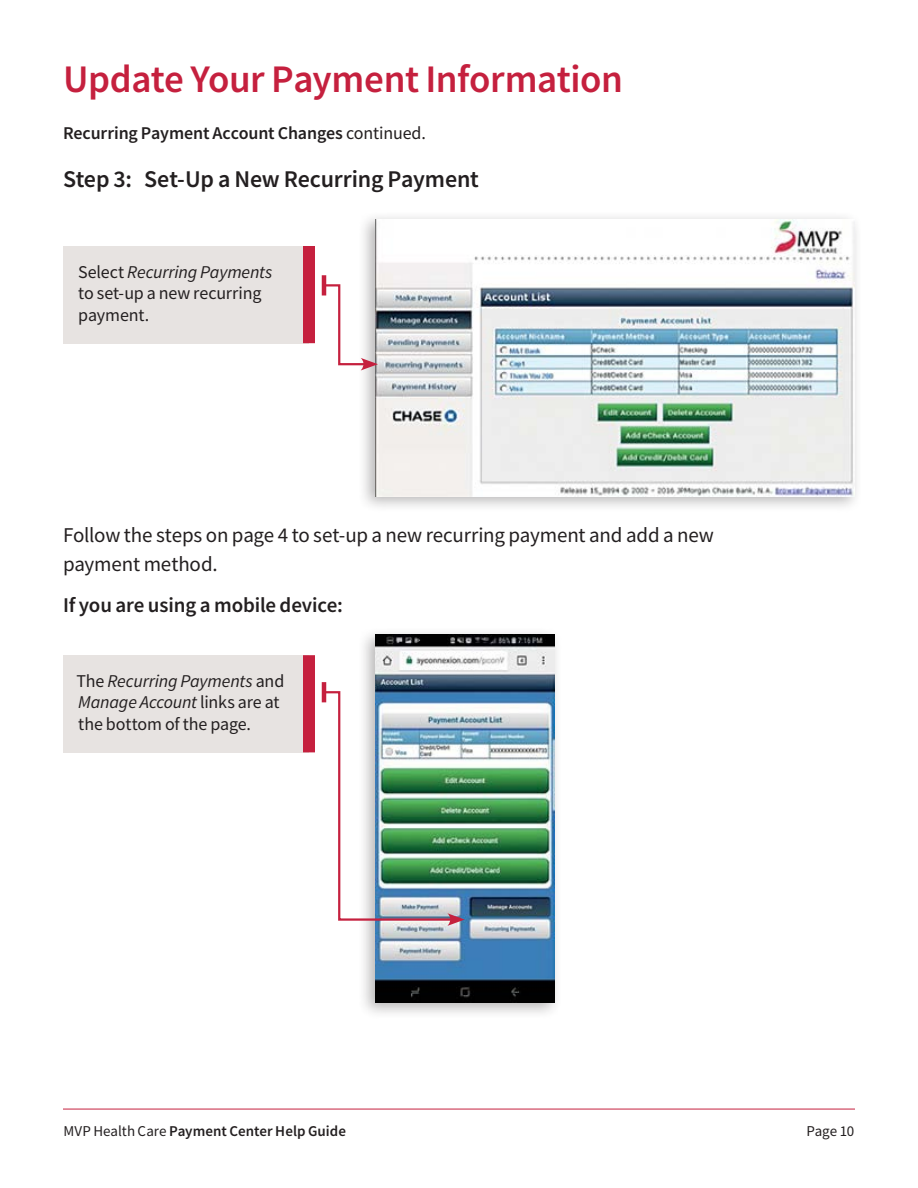
<style>
.page{position:relative;width:918px;height:1188px;background:#fff}
.page>*{position:absolute;margin:0;border:0;box-sizing:border-box;transform-origin:0 0}
.Title_Text{font:600 39px "Source Sans Pro";letter-spacing:-.01em;color:#c5203e}
.Section_Header_Text{font:600 24px "Source Sans Pro";letter-spacing:-.01em;color:#231f20}
.Body_Text{font:21px/28.5px "Source Sans Pro";letter-spacing:-.005em;color:#231f20}
.Body_Text-2{font:600 21px "Source Sans Pro";letter-spacing:-.005em;color:#231f20}
.t1{font:18px/21.6px "Source Sans Pro";letter-spacing:-.005em;color:#231f20}
.Section_Header_Text-2{font:600 18px "Source Sans Pro";letter-spacing:-.01em;color:#231f20}
.t2{font:600 15px "Source Sans Pro";letter-spacing:.005em;color:#231f20}
.t3{font:15px "Source Sans Pro";letter-spacing:-.005em;color:#231f20}
.s1{font-weight:400}
.s2{font-style:italic}
</style>
<div class="page">
<div style="left:358px;top:211px;width:505px;height:302px;background:#231f20;opacity:.32"></div>
<img style="left:375px;top:219px;width:480px;height:277px">
<div style="left:358px;top:627px;width:204px;height:393px;background:#231f20;opacity:.32"></div>
<img style="left:375px;top:634px;width:179px;height:368px">
<hr style="left:63px;top:1109px;width:792px;height:1px;background:#c5203e">
<div style="left:63px;top:246px;width:246px;height:97px;background:#e7e3e1"></div>
<div style="left:303px;top:246px;width:12px;height:97px;background:#c5203e"></div>
<div style="left:63px;top:655px;width:246px;height:97px;background:#e7e3e1"></div>
<div style="left:303px;top:655px;width:12px;height:97px;background:#c5203e"></div>
<hr style="left:322px;top:275px;width:4px;height:21px;background:#c5203e">
<svg style="left:322px;top:283px;width:56px;height:88px"></svg>
<hr style="left:322px;top:682px;width:4px;height:20px;background:#c5203e">
<img style="left:322px;top:690px;width:143px;height:236px">
<p class="Title_Text" style="left:63px;top:54px;width:562px">Update Your Payment Information</p>
<p class="Section_Header_Text-2" style="left:63px;top:121px;width:362px">Recurring Payment Account Changes <span class="s1">continued.</span></p>
<p class="Section_Header_Text" style="left:63px;top:163px;width:417px">Step 3: Set-Up a New Recurring Payment</p>
<p class="t1" style="left:78px;top:261px;width:196px">Select <span class="s2">Recurring Payments </span>to set-up a new recurring payment.</p>
<p class="Body_Text" style="left:63px;top:521px;width:652px">Follow the steps on page 4 to set-up a new recurring payment and add a new payment method.</p>
<p class="Body_Text-2" style="left:63px;top:591px;width:281px">If you are using a mobile device:</p>
<p class="t1" style="left:76px;top:670px;width:209px">The <span class="s2">Recurring Payments</span> and<br><span class="s2">Manage Account</span> links are at the bottom of the page.</p>
<p class="t2" style="left:63px;top:1121px;width:284px"><span class="s1">MVP Health Care</span> Payment Center Help Guide</p>
<p class="t3" style="left:806px;top:1122px;width:49px">Page 10</p>
</div>
